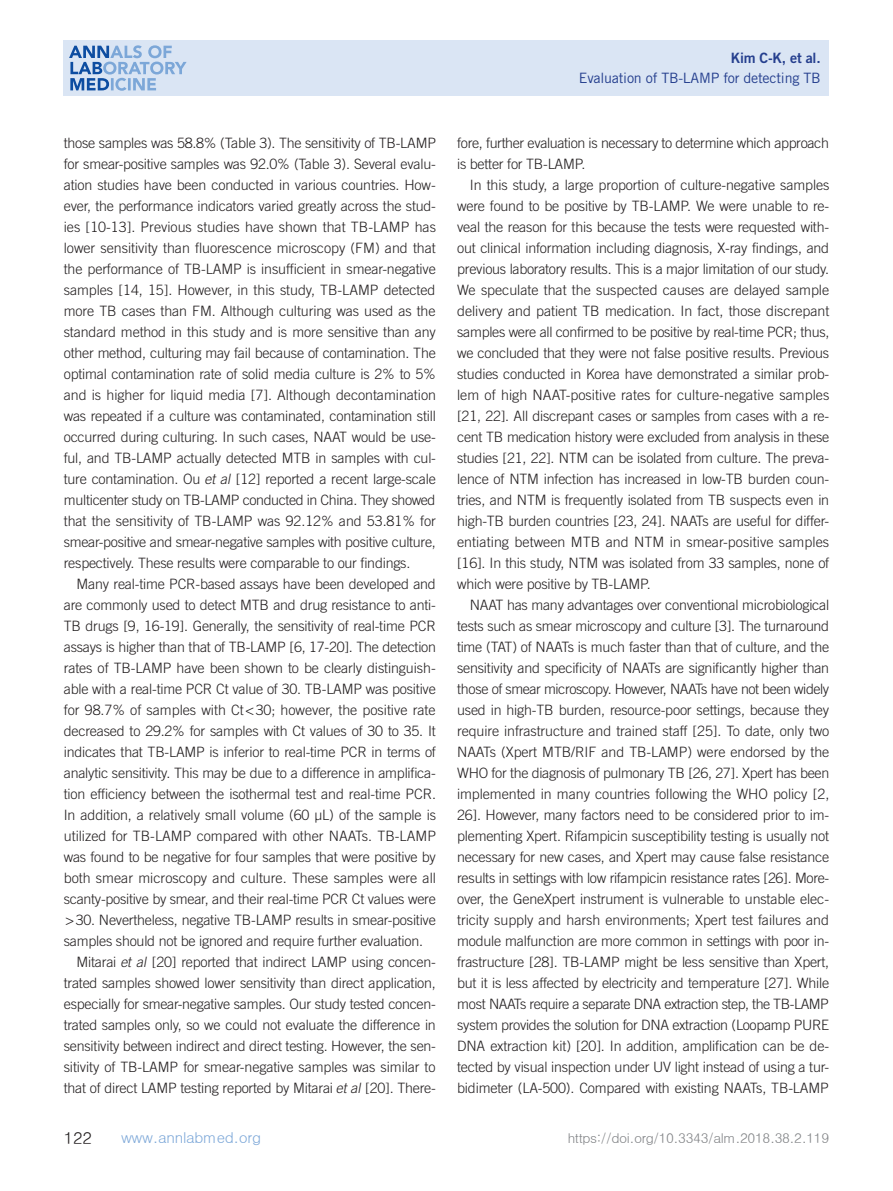
<style>
.page{position:relative;width:893px;height:1191px;background:#fff}
.page>*{position:absolute;margin:0;border:0;box-sizing:border-box;transform-origin:0 0}
.t1{font:16.5px "Dotum";color:#231f20}
.t2{font:15px "Dotum";letter-spacing:-.02em;color:#7ca7d8}
.본문{font:300 14.25px/21px "Trade Gothic LT Std";letter-spacing:-.015em;color:#231f20;text-align:justify}
.t3{font:14.25px "Trade Gothic LT Std";letter-spacing:-.015em;color:#253f8e}
.t4{font:14.25px "Trade Gothic LT Std Bd 2";letter-spacing:-.015em;color:#253f8e}
.t5{font:13.5px "Dotum";letter-spacing:-.03em;color:#808285}
.s1{font-style:italic}
</style>
<div class="page">
<div style="left:64px;top:40px;width:765px;height:56px;background:#dae5f4"></div>
<svg style="left:69px;top:45px;width:118px;height:46px"></svg>
<p class="본문" style="left:64px;top:132px;width:374px">those samples was 58.8% (Table 3). The sensitivity of TB-LAMP for smear-positive samples was 92.0% (Table 3). Several evalu&shy;ation studies have been conducted in various countries. How&shy;ever, the performance indicators varied greatly across the stud&shy;ies [10-13]. Previous studies have shown that TB-LAMP has lower sensitivity than fluorescence microscopy (FM) and that the performance of TB-LAMP is insufficient in smear-negative samples [14, 15]. However, in this study, TB-LAMP detected more TB cases than FM. Although culturing was used as the standard method in this study and is more sensitive than any other method, culturing may fail because of contamination. The optimal contamination rate of solid media culture is 2% to 5% and is higher for liquid media [7]. Although decontamination was repeated if a culture was contaminated, contamination still occurred during culturing. In such cases, NAAT would be use&shy;ful, and TB-LAMP actually detected MTB in samples with cul&shy;ture contamination. Ou <span class="s1">et al</span> [12] reported a recent large-scale multicenter study on TB-LAMP conducted in China. They showed that the sensitivity of TB-LAMP was 92.12% and 53.81% for smear-positive and smear-negative samples with positive culture, respectively. These results were comparable to our findings.</p>
<p class="본문" style="left:64px;top:573px;width:374px;text-indent:13px">Many real-time PCR-based assays have been developed and are commonly used to detect MTB and drug resistance to anti-TB drugs [9, 16-19]. Generally, the sensitivity of real-time PCR assays is higher than that of TB-LAMP [6, 17-20]. The detection rates of TB-LAMP have been shown to be clearly distinguish&shy;able with a real-time PCR Ct value of 30. TB-LAMP was positive for 98.7% of samples with Ct&lt;30; however, the positive rate decreased to 29.2% for samples with Ct values of 30 to 35. It indicates that TB-LAMP is inferior to real-time PCR in terms of analytic sensitivity. This may be due to a difference in amplifica&shy;tion efficiency between the isothermal test and real-time PCR.<br>In addition, a relatively small volume (60 μL) of the sample is utilized for TB-LAMP compared with other NAATs. TB-LAMP was found to be negative for four samples that were positive by both smear microscopy and culture. These samples were all scanty-positive by smear, and their real-time PCR Ct values were &gt;30. Nevertheless, negative TB-LAMP results in smear-positive samples should not be ignored and require further evaluation.</p>
<p class="본문" style="left:64px;top:951px;width:374px;text-indent:13px">Mitarai <span class="s1">et al</span> [20] reported that indirect LAMP using concen&shy;trated samples showed lower sensitivity than direct application, especially for smear-negative samples. Our study tested concen&shy;trated samples only, so we could not evaluate the difference in sensitivity between indirect and direct testing. However, the sen&shy;sitivity of TB-LAMP for smear-negative samples was similar to that of direct LAMP testing reported by Mitarai <span class="s1">etal</span> [20]. There-</p>
<p class="t4" style="left:731px;top:49px;width:91px">Kim C-K, et al.</p>
<p class="t3" style="left:579px;top:69px;width:243px">Evaluation of TB-LAMP for detecting TB</p>
<p class="본문" style="left:457px;top:132px;width:373px">fore, further evaluation is necessary to determine which approach is better for TB-LAMP.</p>
<p class="본문" style="left:457px;top:174px;width:374px;text-indent:13px">In this study, a large proportion of culture-negative samples were found to be positive by TB-LAMP. We were unable to re&shy;veal the reason for this because the tests were requested with&shy;out clinical information including diagnosis, X-ray findings, and previous laboratory results. This is a major limitation of our study.<br>We speculate that the suspected causes are delayed sample delivery and patient TB medication. In fact, those discrepant samples were all confirmed to be positive by real-time PCR; thus, we concluded that they were not false positive results. Previous studies conducted in Korea have demonstrated a similar prob&shy;lem of high NAAT-positive rates for culture-negative samples [21, 22]. All discrepant cases or samples from cases with a re&shy;cent TB medication history were excluded from analysis in these studies [21, 22]. NTM can be isolated from culture. The preva&shy;lence of NTM infection has increased in low-TB burden coun&shy;tries, and NTM is frequently isolated from TB suspects even in high-TB burden countries [23, 24]. NAATs are useful for differ&shy;entiating between MTB and NTM in smear-positive samples [16]. In this study, NTM was isolated from 33 samples, none of which were positive by TB-LAMP.</p>
<p class="본문" style="left:457px;top:594px;width:374px;text-indent:13px">NAAT has many advantages over conventional microbiological tests such as smear microscopy and culture [3]. The turnaround time (TAT) of NAATs is much faster than that of culture, and the sensitivity and specificity of NAATs are significantly higher than those of smear microscopy. However, NAATs have not been widely used in high-TB burden, resource-poor settings, because they require infrastructure and trained staff [25]. To date, only two NAATs (Xpert MTB/RIF and TB-LAMP) were endorsed by the WHO for the diagnosis of pulmonary TB [26, 27]. Xpert has been implemented in many countries following the WHO policy [2, 26]. However, many factors need to be considered prior to im&shy;plementing Xpert. Rifampicin susceptibility testing is usually not necessary for new cases, and Xpert may cause false resistance results in settings with low rifampicin resistance rates [26]. More&shy;over, the GeneXpert instrument is vulnerable to unstable elec&shy;tricity supply and harsh environments; Xpert test failures and module malfunction are more common in settings with poor in&shy;frastructure [28]. TB-LAMP might be less sensitive than Xpert, but it is less affected by electricity and temperature [27]. While most NAATs require a separate DNA extraction step, the TB-LAMP system provides the solution for DNA extraction (Loopamp PURE DNA extraction kit) [20]. In addition, amplification can be de&shy;tected by visual inspection under UV light instead of using a tur&shy;bidimeter (LA-500). Compared with existing NAATs, TB-LAMP</p>
<p class="t1" style="left:64px;top:1129px;width:30px">122</p>
<p class="t2" style="left:121px;top:1130px;width:142px">www.annlabmed.org</p>
<p class="t5" style="left:568px;top:1131px;width:263px">https://doi.org/10.3343/alm.2018.38.2.119</p>
</div>
